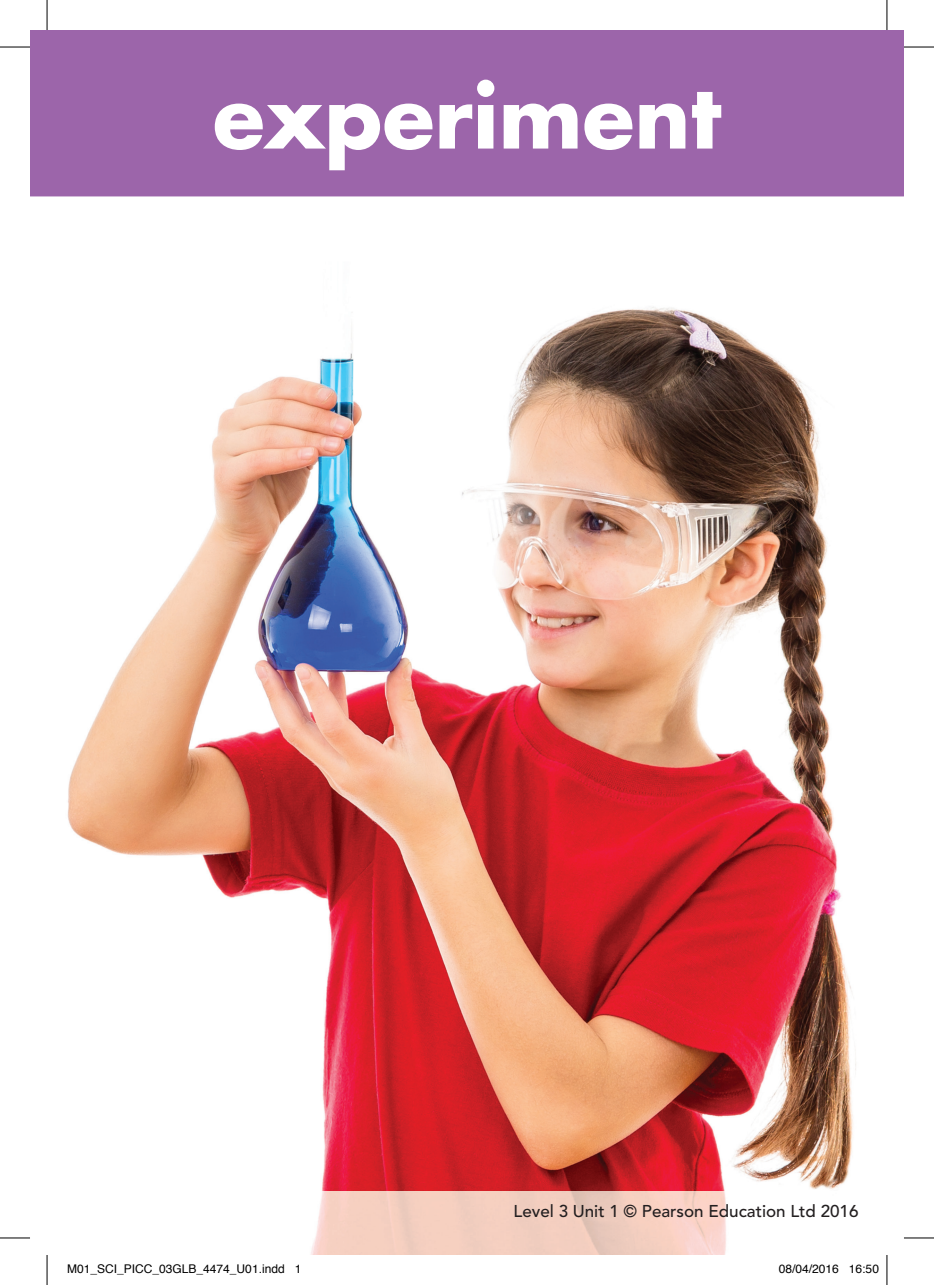
<style>
.page{position:relative;width:934px;height:1285px;background:#fff}
.page>*{position:absolute;margin:0;border:0;box-sizing:border-box;transform-origin:0 0}
.t1{font:700 84.8px "Futura LT Pro";color:#fff}
.t2{font:500 17px "Avenir LT Pro";color:#231f20}
.t3{font:12px "Helvetica";color:#000}
</style>
<div class="page">
<img style="left:67px;top:307px;width:789px;height:884px">
<div style="left:36px;top:36px;width:861px;height:154px;background:#9c65aa"></div>
<div style="left:30px;top:30px;width:873px;height:166px;border:12px solid #9c65aa"></div>
<img style="left:311px;top:1191px;width:415px;height:64px">
<hr style="left:0;top:47px;width:30px;height:1px;background:#000">
<hr style="left:903px;top:47px;width:30px;height:1px;background:#000">
<hr style="left:0;top:1237px;width:30px;height:1px;background:#000">
<hr style="left:903px;top:1237px;width:30px;height:1px;background:#000">
<hr style="left:47px;top:0;width:1px;height:30px;background:#000">
<hr style="left:47px;top:1255px;width:1px;height:30px;background:#000">
<hr style="left:886px;top:0;width:1px;height:30px;background:#000">
<hr style="left:886px;top:1255px;width:1px;height:30px;background:#000">
<h1 class="t1" style="left:223px;top:51px;width:488px">technology</h1>
<h1 class="t1" style="left:213px;top:51px;width:509px">experiment</h1>
<h2 class="t2" style="left:513px;top:1200px;width:346px">Level 3 Unit 1 © Pearson Education Ltd 2016</h2>
<p class="t3" style="left:67px;top:1259px;width:236px">M01_SCI_PICC_03GLB_4474_U01.indd 1</p>
<p class="t3" style="left:778px;top:1259px;width:102px">08/04/2016 16:50</p>
</div>
